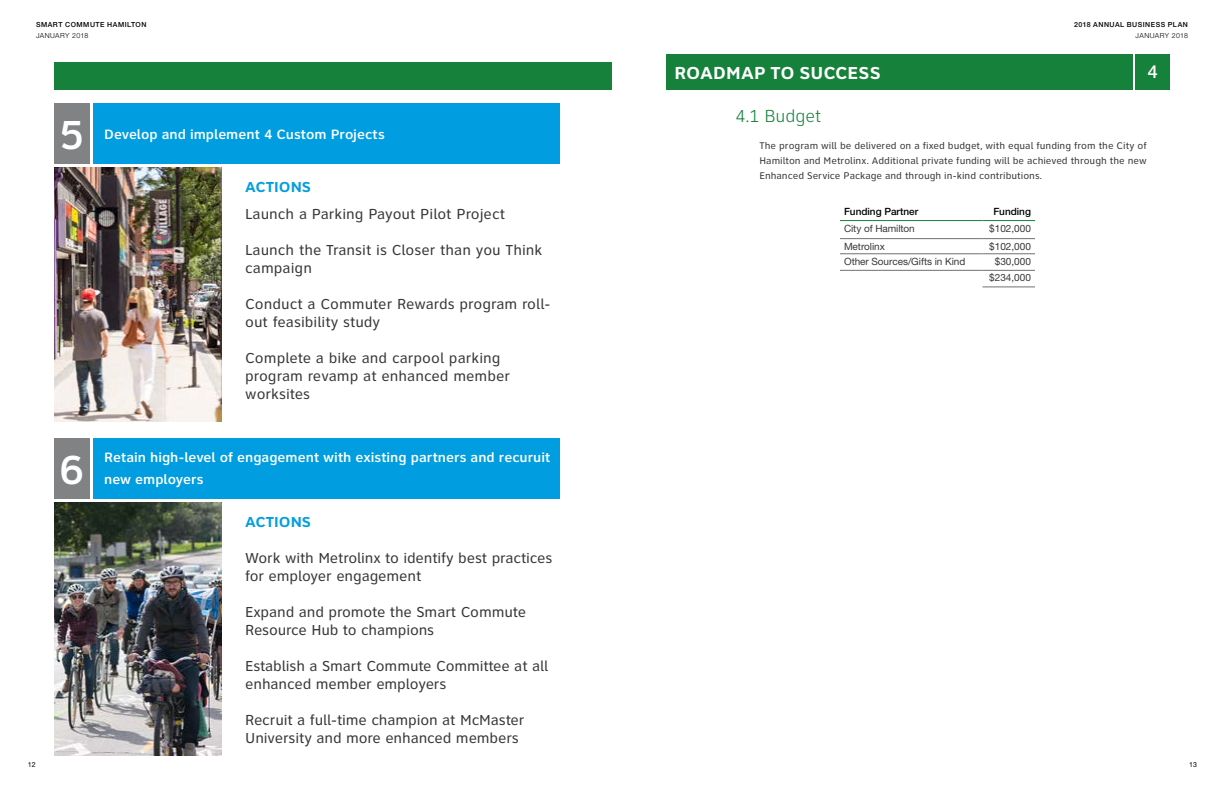
<style>
.page{position:relative;width:1224px;height:792px;background:#fff}
.page>*{position:absolute;margin:0;border:0;box-sizing:border-box;transform-origin:0 0}
.t1{font:500 42px "Clearview Text";color:#fff}
.t2{font:700 18px "Clearview Text";letter-spacing:-.005em;color:#fff}
.t3{font:300 18px "Clearview Text";letter-spacing:-.005em;color:#16813a}
.t4{font:500 18px "Helvetica Neue LT Std";color:#fff}
.t5{font:15px/18px "Clearview Text";letter-spacing:-.01em;color:#373737}
.t6{font:700 15px "Clearview Text";color:#009ee0}
.t7{font:500 14px/22px "Clearview Text";color:#fff}
.t8{font:10px/15px "Clearview Text";color:#373737;text-align:justify}
.t9{font:10px/16.6px "Helvetica Neue LT Std";letter-spacing:-.005em;color:#373737;text-align:center}
.t10{font:500 10px "Helvetica Neue LT Std";color:#000}
.t11{font:500 7px "Helvetica Neue LT Std";letter-spacing:.07em;color:#000}
.t12{font:300 7px "Helvetica Neue LT Std";letter-spacing:.05em;color:#000}
.t13{font:7px "Helvetica Neue LT Std";color:#000}
</style>
<div class="page">
<img style="left:55px;top:167px;width:167px;height:254px">
<div style="left:54px;top:104px;width:35px;height:60px;background:#808284"></div>
<div style="left:93px;top:104px;width:466px;height:60px;background:#009ee0"></div>
<img style="left:55px;top:502px;width:167px;height:254px">
<div style="left:54px;top:438px;width:35px;height:60px;background:#808284"></div>
<div style="left:93px;top:438px;width:466px;height:60px;background:#009ee0"></div>
<div style="left:54px;top:62px;width:558px;height:28px;background:#16813a"></div>
<div style="left:1136px;top:54px;width:34px;height:36px;background:#16813a"></div>
<div style="left:666px;top:54px;width:467px;height:36px;background:#16813a"></div>
<hr style="left:840px;top:253px;width:142px;height:1px;background:#707172">
<hr style="left:982px;top:253px;width:53px;height:1px;background:#707172">
<hr style="left:840px;top:270px;width:142px;height:1px;background:#707172">
<hr style="left:982px;top:270px;width:53px;height:1px;background:#707172">
<hr style="left:982px;top:286px;width:53px;height:1px;background:#707172">
<hr style="left:840px;top:238px;width:142px;height:1px;background:#707172">
<hr style="left:982px;top:238px;width:53px;height:1px;background:#707172">
<hr style="left:840px;top:220px;width:142px;height:1px;background:#16813a">
<hr style="left:982px;top:220px;width:53px;height:1px;background:#16813a">
<p class="t11" style="left:36px;top:20px;width:112px">SMART COMMUTE HAMILTON</p>
<p class="t12" style="left:36px;top:31px;width:54px">JANUARY 2018</p>
<h1 class="t1" style="left:59px;top:111px;width:27px">5</h1>
<p class="t7" style="left:104px;top:123px;width:282px">Develop and implement 4 Custom Projects</p>
<p class="t6" style="left:245px;top:179px;width:56px">ACTI ONS</p>
<p class="t5" style="left:245px;top:205px;width:261px">Launch a Parking Payout Pilot Project</p>
<p class="t5" style="left:245px;top:241px;width:299px">Launch the Transit is Closer than you Think campaign</p>
<p class="t5" style="left:245px;top:295px;width:307px">Conduct a Commuter Rewards program roll&shy;out feasibility study</p>
<p class="t5" style="left:245px;top:349px;width:267px">Complete a bike and carpool parking program revamp at enhanced member worksites</p>
<h1 class="t1" style="left:59px;top:445px;width:27px">6</h1>
<p class="t7" style="left:104px;top:447px;width:448px">Retain high-level of engagement with existing partners and recuruit new employers</p>
<p class="t6" style="left:245px;top:513px;width:56px">ACTI ONS</p>
<p class="t5" style="left:245px;top:549px;width:309px">Work with Metrolinx to identify best practices for employer engagement</p>
<p class="t5" style="left:245px;top:603px;width:282px">Expand and promote the Smart Commute<br>Resource Hub to champions</p>
<p class="t5" style="left:245px;top:657px;width:305px">Establish a Smart Commute Committee at all enhanced member employers</p>
<p class="t5" style="left:245px;top:711px;width:281px">Recruit a full-time champion at McMaster<br>University and more enhanced members</p>
<p class="t2" style="left:674px;top:62px;width:185px">ROADMAP TO SU CCESS</p>
<p class="t11" style="left:1074px;top:20px;width:115px">2018 ANNUAL BUSINESS PLAN</p>
<p class="t12" style="left:1136px;top:31px;width:54px">JANUARY 2018</p>
<p class="t4" style="left:1148px;top:61px;width:12px">4</p>
<p class="t3" style="left:736px;top:106px;width:87px">4.1 Budget</p>
<p class="t8" style="left:760px;top:138px;width:389px">The program will be delivered on a fixed budget, with equal funding from the City of Hamilton and Metrolinx. Additional private funding will be achieved through the new Enhanced Service Package and through in-kind contributions.</p>
<p class="t10" style="left:844px;top:206px;width:76px">Funding Partner</p>
<p class="t10" style="left:993px;top:206px;width:39px">Funding</p>
<p class="t9" style="left:844px;top:220px;width:72px">City of Hamilton</p>
<p class="t9" style="left:989px;top:220px;width:43px">$102,000</p>
<p class="t9" style="left:844px;top:238px;width:42px">Metrolinx</p>
<p class="t9" style="left:989px;top:238px;width:43px">$102,000</p>
<p class="t9" style="left:844px;top:253px;width:123px">Other Sources/Gifts in Kind</p>
<p class="t9" style="left:989px;top:253px;width:43px">$30,000 $234,000</p>
<p class="t13" style="left:28px;top:760px;width:9px">12</p>
<p class="t13" style="left:1189px;top:760px;width:9px">13</p>
</div>
